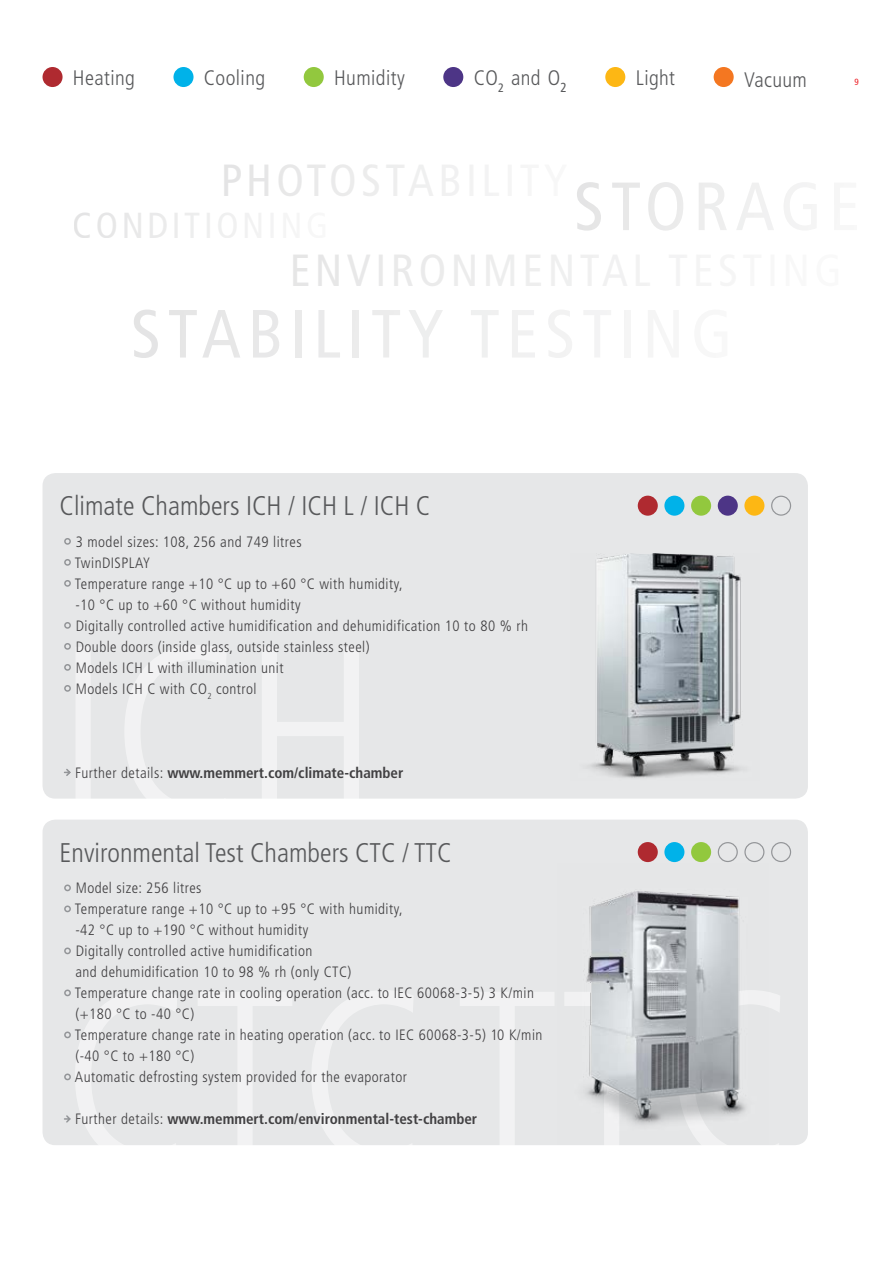
<style>
.page{position:relative;width:893px;height:1263px;background:#fff}
.page>*{position:absolute;margin:0;border:0;box-sizing:border-box;transform-origin:0 0}
.t1{font:300 condensed 27px "Frutiger LT";color:#58595b}
.t2{font:300 condensed 21px "Frutiger LT Std";letter-spacing:.02em;color:#58595b}
.t3{font:300 condensed 15px/21px "Frutiger LT Std";letter-spacing:.03em;color:#414042}
.t4{font:700 condensed 15px "Frutiger LT Std";color:#414042}
.t5{font:condensed 9px "Frutiger";color:#ed1d24}
.s1{font-weight:300}
</style>
<div class="page">
<div style="left:43px;top:67px;width:20px;height:20px;background:#af2a30;border-radius:50%"></div>
<div style="left:173px;top:67px;width:21px;height:20px;background:#00b2e9;border-radius:50%"></div>
<div style="left:304px;top:67px;width:20px;height:20px;background:#92c83e;border-radius:50%"></div>
<div style="left:443px;top:67px;width:20px;height:20px;background:#4d3586;border-radius:50%"></div>
<div style="left:605px;top:67px;width:20px;height:20px;background:#fdb714;border-radius:50%"></div>
<div style="left:714px;top:67px;width:20px;height:20px;background:#f47721;border-radius:50%"></div>
<div style="left:43px;top:473px;width:765px;height:326px;background:#e6e7e8;border-radius:13px"></div>
<svg style="left:76px;top:645px;width:283px;height:154px"></svg>
<div style="left:64px;top:538px;width:7px;height:7px;border:2px solid #939598;border-radius:50%"></div>
<div style="left:64px;top:559px;width:7px;height:7px;border:2px solid #939598;border-radius:50%"></div>
<div style="left:64px;top:580px;width:7px;height:7px;border:2px solid #939598;border-radius:50%"></div>
<div style="left:64px;top:622px;width:7px;height:7px;border:2px solid #939598;border-radius:50%"></div>
<div style="left:64px;top:643px;width:7px;height:7px;border:2px solid #939598;border-radius:50%"></div>
<div style="left:64px;top:664px;width:7px;height:7px;border:2px solid #939598;border-radius:50%"></div>
<div style="left:64px;top:685px;width:7px;height:7px;border:2px solid #939598;border-radius:50%"></div>
<div style="left:638px;top:496px;width:20px;height:20px;background:#af2a30;border-radius:50%"></div>
<div style="left:664px;top:496px;width:20px;height:20px;background:#00b2e9;border-radius:50%"></div>
<div style="left:691px;top:496px;width:20px;height:20px;background:#92c83e;border-radius:50%"></div>
<div style="left:718px;top:496px;width:20px;height:20px;background:#4d3586;border-radius:50%"></div>
<div style="left:744px;top:496px;width:20px;height:20px;background:#fdb714;border-radius:50%"></div>
<div style="left:771px;top:496px;width:20px;height:20px;border:1px solid #939598;border-radius:50%"></div>
<img style="left:588px;top:554px;width:153px;height:224px">
<div style="left:43px;top:820px;width:765px;height:325px;background:#e6e7e8;border-radius:13px"></div>
<svg style="left:75px;top:990px;width:705px;height:155px"></svg>
<div style="left:64px;top:884px;width:7px;height:7px;border:2px solid #939598;border-radius:50%"></div>
<div style="left:64px;top:905px;width:7px;height:7px;border:2px solid #939598;border-radius:50%"></div>
<div style="left:64px;top:947px;width:7px;height:7px;border:2px solid #939598;border-radius:50%"></div>
<div style="left:64px;top:989px;width:7px;height:7px;border:2px solid #939598;border-radius:50%"></div>
<div style="left:64px;top:1031px;width:7px;height:7px;border:2px solid #939598;border-radius:50%"></div>
<div style="left:64px;top:1073px;width:7px;height:7px;border:2px solid #939598;border-radius:50%"></div>
<div style="left:638px;top:842px;width:20px;height:20px;background:#af2a30;border-radius:50%"></div>
<div style="left:664px;top:842px;width:20px;height:20px;background:#00b2e9;border-radius:50%"></div>
<div style="left:691px;top:842px;width:20px;height:20px;background:#92c83e;border-radius:50%"></div>
<div style="left:718px;top:842px;width:20px;height:20px;border:1px solid #939598;border-radius:50%"></div>
<div style="left:744px;top:842px;width:20px;height:20px;border:1px solid #939598;border-radius:50%"></div>
<div style="left:771px;top:842px;width:20px;height:20px;border:1px solid #939598;border-radius:50%"></div>
<img style="left:557px;top:891px;width:211px;height:253px">
<svg style="left:64px;top:769px;width:7px;height:7px"></svg>
<svg style="left:64px;top:1115px;width:7px;height:8px"></svg>
<h2 class="t2" style="left:73px;top:65px;width:64px">Heating</h2>
<h2 class="t2" style="left:204px;top:65px;width:63px">Cooling</h2>
<h2 class="t2" style="left:334px;top:65px;width:72px">Humidity</h2>
<h2 class="t2" style="left:474px;top:65px;width:95px">CO<sub>2</sub> and O<sub>2</sub></h2>
<p class="t5" style="left:855px;top:76px;width:6px">9</p>
<h2 class="t2" style="left:636px;top:65px;width:41px">Light</h2>
<h2 class="t2" style="left:744px;top:68px;width:64px">Vacuum</h2>
<h1 class="t1" style="left:60px;top:490px;width:372px">Climate Chambers ICH / ICH L / ICH C</h1>
<p class="t3" style="left:75px;top:531px;width:455px">3 model sizes: 108, 256 and 749 litres<br>TwinDISPLAY<br>Temperature range +10 °C up to +60 °C with humidity,<br>-10 °C up to +60 °C without humidity<br>Digitally controlled active humidification and dehumidification 10 to 80 % rh Double doors (inside glass, outside stainless steel)<br>Models ICH L with illumination unit<br>Models ICH C with CO<sub>2</sub> control</p>
<p class="t4" style="left:75px;top:763px;width:330px"><span class="s1">Further details:</span> www.memmert.com/climate-chamber</p>
<h1 class="t1" style="left:60px;top:837px;width:394px">Environmental Test Chambers CTC / TTC</h1>
<p class="t3" style="left:75px;top:878px;width:469px">Model size: 256 litres<br>Temperature range +10 °C up to +95 °C with humidity,<br>-42 °C up to +190 °C without humidity<br>Digitally controlled active humidification<br>and dehumidification 10 to 98 % rh (only CTC)<br>Temperature change rate in cooling operation (acc. to IEC 60068-3-5) 3 K/min (+180 °C to -40 °C)<br>Temperature change rate in heating operation (acc. to IEC 60068-3-5) 10 K/min (-40 °C to +180 °C)<br>Automatic defrosting system provided for the evaporator</p>
<p class="t4" style="left:75px;top:1110px;width:404px"><span class="s1">Further details:</span> www.memmert.com/environmental-test-chamber</p>
</div>
